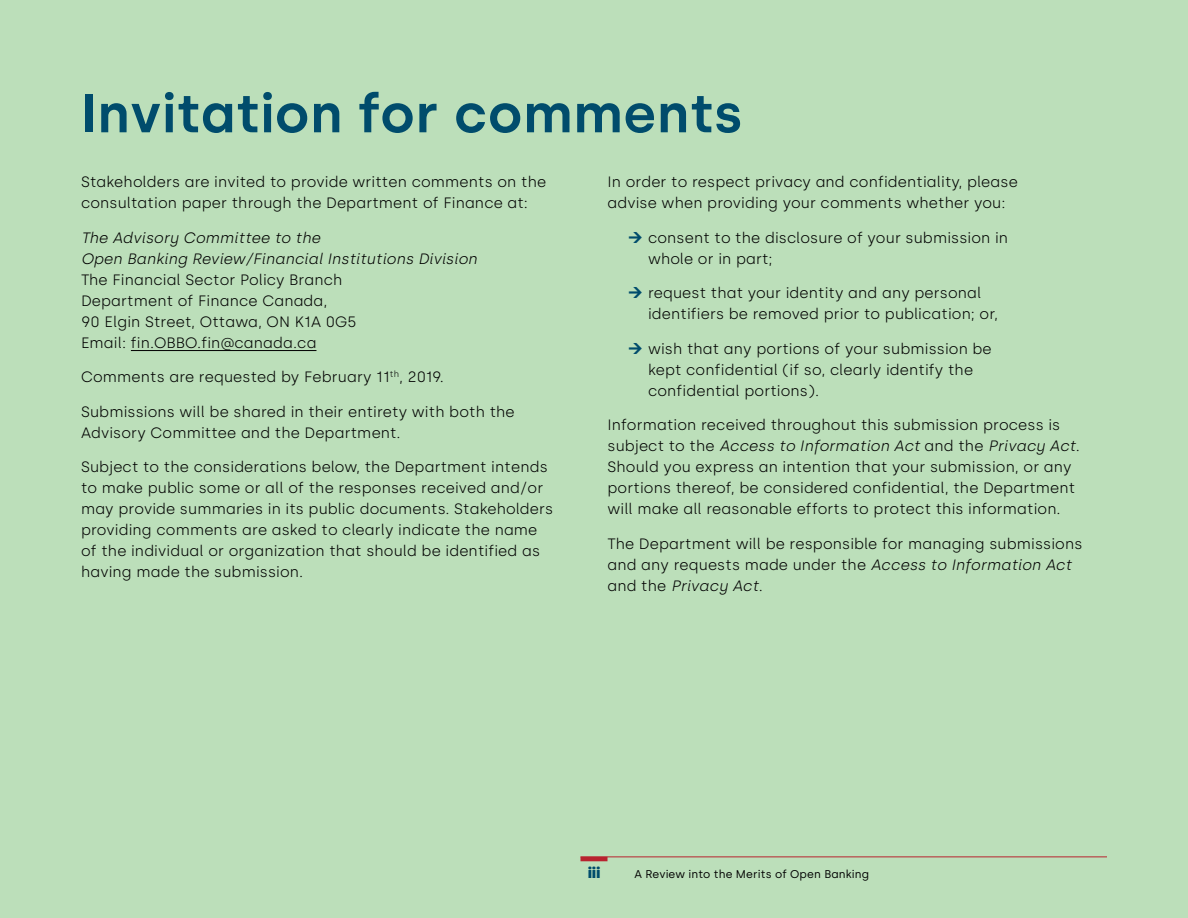
<style>
.page{position:relative;width:1188px;height:918px;background:#bcdfba}
.page>*{position:absolute;margin:0;border:0;box-sizing:border-box;transform-origin:0 0}
.t1{font:600 54px "Silka";letter-spacing:.01em;color:#004c6c}
.Body{font:300 15px/21px "Silka";letter-spacing:.01em;color:#000}
.Body-2{font:italic 300 15px/21px "Silka";letter-spacing:.01em;color:#000}
.t2{font:900 15px "Silka";color:#004c6c}
.t3{font:11.25px "Silka";letter-spacing:.01em;color:#000}
.s1{font-style:italic}
</style>
<div class="page">
<hr style="left:131px;top:350px;width:185px;height:1px;background:#000">
<hr style="left:580px;top:856px;width:527px;height:1px;background:#b8232f">
<hr style="left:580px;top:857px;width:28px;height:4px;background:#b8232f">
<h2 class="t1" style="left:81px;top:81px;width:663px">Invitation for comments</h2>
<p class="Body" style="left:81px;top:171px;width:467px">Stakeholders are invited to provide written comments on the consultation paper through the Department of Finance at:</p>
<p class="Body-2" style="left:81px;top:227px;width:398px">The Advisory Committee to the<br>Open Banking Review/Financial Institutions Division</p>
<p class="Body" style="left:81px;top:269px;width:263px">The Financial Sector Policy Branch</p>
<p class="Body" style="left:81px;top:290px;width:277px">Department of Finance Canada,<br>90 Elgin Street, Ottawa, ON K1A 0G5</p>
<p class="Body" style="left:81px;top:332px;width:237px">Email: fin.OBBO.fin@canada.ca</p>
<p class="Body" style="left:81px;top:366px;width:364px">Comments are requested by February 11<sup>th</sup>, 2019.</p>
<p class="Body" style="left:81px;top:401px;width:435px">Submissions will be shared in their entirety with both the<br>Advisory Committee and the Department.</p>
<p class="Body" style="left:81px;top:456px;width:474px">Subject to the considerations below, the Department intends to make public some or all of the responses received and/or may provide summaries in its public documents. Stakeholders providing comments are asked to clearly indicate the name of the individual or organization that should be identified as having made the submission.</p>
<p class="Body" style="left:608px;top:171px;width:412px">In order to respect privacy and confidentiality, please advise when providing your comments whether you:</p>
<p class="Body" style="left:648px;top:227px;width:362px">consent to the disclosure of your submission in whole or in part;</p>
<p class="Body" style="left:648px;top:282px;width:352px">request that your identity and any personal identifiers be removed prior to publication; or,</p>
<p class="Body" style="left:648px;top:338px;width:345px">wish that any portions of your submission be kept confidential (if so, clearly identify the confidential portions).</p>
<p class="Body" style="left:608px;top:414px;width:474px">Information received throughout this submission process is subject to the <span class="s1">Access to Information Act</span> and the <span class="s1">Privacy Act</span>.<br>Should you express an intention that your submission, or any portions thereof, be considered confidential, the Department will make all reasonable efforts to protect this information.</p>
<p class="Body" style="left:608px;top:533px;width:476px">The Department will be responsible for managing submissions and any requests made under the <span class="s1">Access to Information Act </span>and the <span class="s1">Privacy Act</span>.</p>
<p class="t2" style="left:588px;top:863px;width:14px">iii</p>
<p class="t3" style="left:634px;top:867px;width:236px">A Review into the Merits of Open Banking</p>
</div>
